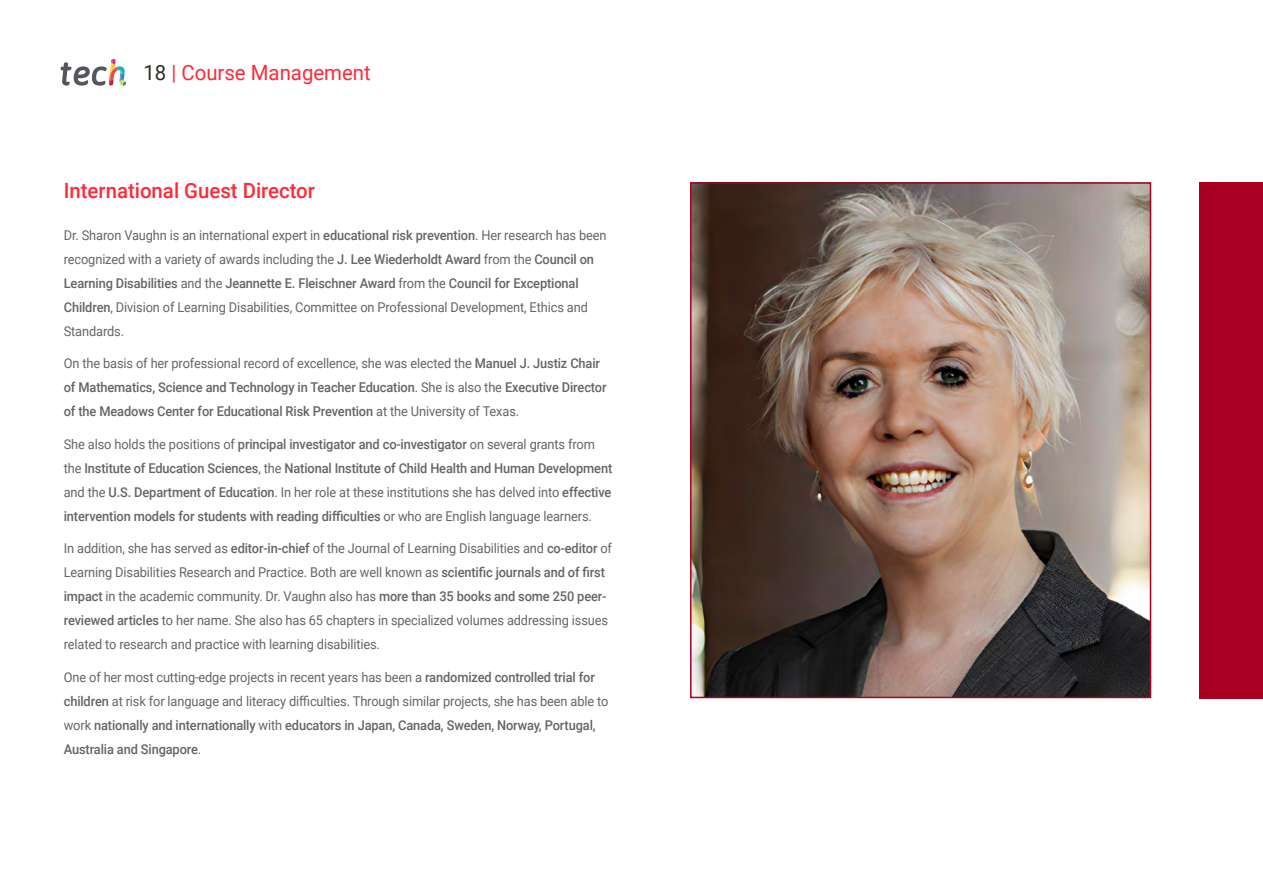
<style>
.page{position:relative;width:1263px;height:893px;background:#fff}
.page>*{position:absolute;margin:0;border:0;box-sizing:border-box;transform-origin:0 0}
.t1{font:500 21px "Roboto";color:#ff293a}
.t2{font:21px "Roboto";color:#ff293a}
.t3{font:13.5px/24px "Roboto";letter-spacing:-.01em;color:#656565;scale:.95 1}
.t4{font:500 13.5px/24px "Roboto";letter-spacing:-.01em;color:#656565;scale:.95 1}
.s1{color:#312e20}
.s2{font-weight:500}
.s3{font-weight:400}
</style>
<div class="page">
<div style="left:1199px;top:182px;width:64px;height:516px;background:#a90023"></div>
<svg style="left:61px;top:59px;width:65px;height:27px"></svg>
<img style="left:693px;top:185px;width:455px;height:510px">
<div style="left:690px;top:182px;width:461px;height:516px;border:2px solid #a80023"></div>
<h1 class="t2" style="left:144px;top:57px;width:229px"><span class="s1">18</span> | Course Management</h1>
<h1 class="t1" style="left:64px;top:176px;width:253px">International Guest Director</h1>
<p class="t3" style="left:64px;top:222px;width:573px">Dr. Sharon Vaughn is an international expert in <span class="s2">educational risk prevention</span>. Her research has been recognized with a variety of awards including the <span class="s2">J. Lee Wiederholdt Award</span> from the <span class="s2">Council on Learning Disabilities</span> and the <span class="s2">Jeannette E. Fleischner Award</span> from the <span class="s2">Council for Exceptional Children</span>, Division of Learning Disabilities, Committee on Professional Development, Ethics and Standards.</p>
<p class="t4" style="left:64px;top:351px;width:573px"><span class="s3">On the basis of her professional record of excellence, she was elected the</span> Manuel J. Justiz Chair of Mathematics, Science and Technology in Teacher Education<span class="s3">. She is also the</span> Executive Director of the Meadows Center for Educational Risk Prevention <span class="s3">at the University of Texas.</span></p>
<p class="t4" style="left:64px;top:431px;width:579px"><span class="s3">She also holds the positions of</span> principal investigator and co-investigator <span class="s3">on several grants from the</span> Institute of Education Sciences<span class="s3">, the</span> National Institute of Child Health and Human Development <span class="s3">and the</span> U.S. Department of Education<span class="s3">. In her role at these institutions she has delved into</span> effective intervention models for students with reading difficulties <span class="s3">or who are English language learners.</span></p>
<p class="t3" style="left:64px;top:536px;width:579px">In addition, she has served as <span class="s2">editor-in-chief</span> of the Journal of Learning Disabilities and <span class="s2">co-editor</span> of Learning Disabilities Research and Practice. Both are well known as <span class="s2">scientific journals and of first impact</span> in the academic community. Dr. Vaughn also has <span class="s2">more than 35 books and some 250 peer&shy;reviewed articles</span> to her name. She also has 65 chapters in specialized volumes addressing issues related to research and practice with learning disabilities.</p>
<p class="t3" style="left:64px;top:664px;width:575px">One of her most cutting-edge projects in recent years has been a <span class="s2">randomized controlled trial for children</span> at risk for language and literacy difficulties. Through similar projects, she has been able to work <span class="s2">nationally and internationally</span> with <span class="s2">educators in Japan, Canada, Sweden, Norway, Portugal, Australia and Singapore</span>.</p>
</div>
